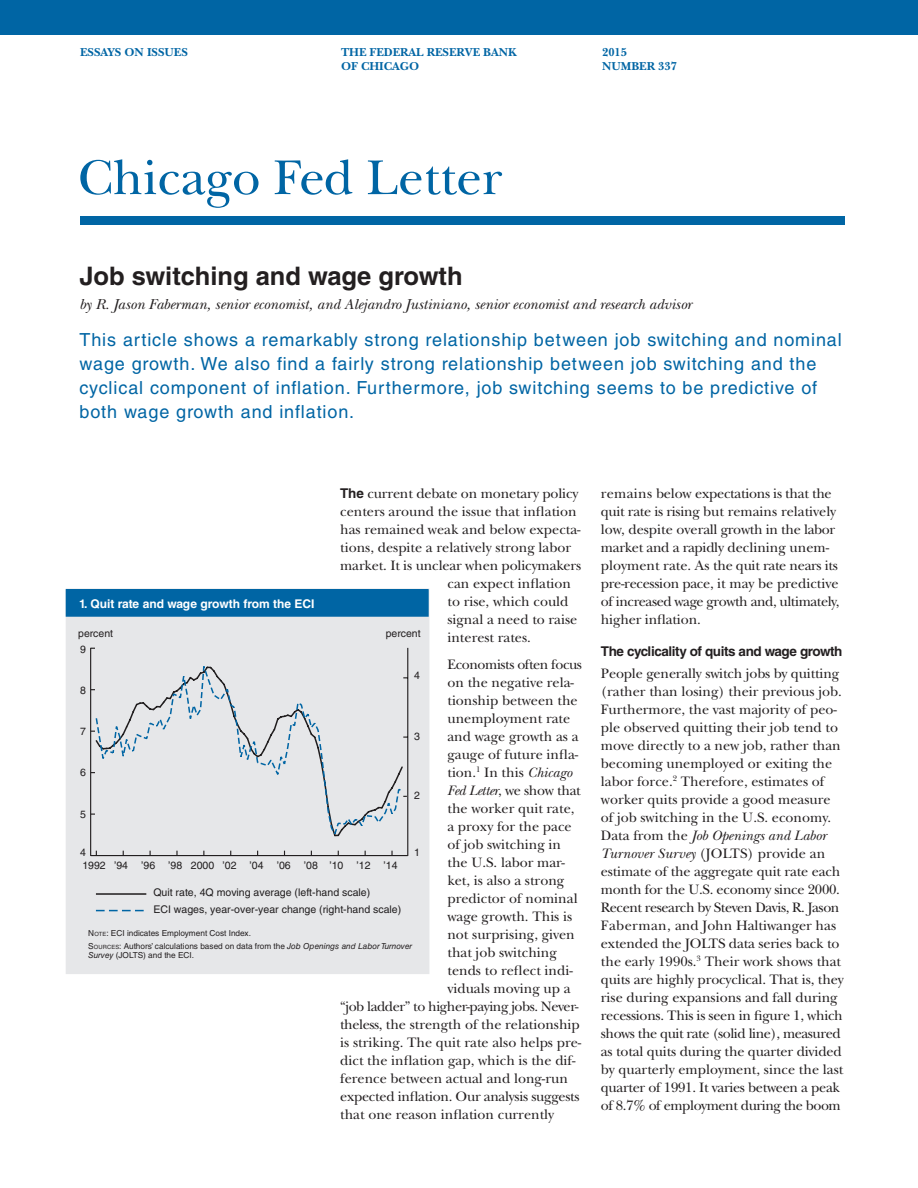
<style>
.page{position:relative;width:918px;height:1188px;background:#fff}
.page>*{position:absolute;margin:0;border:0;box-sizing:border-box;transform-origin:0 0}
.Chicago_Fed_Letter_t{font:51px "New Baskerville Std";color:#0065a4}
.headline{font:700 25.5px "Helvetica LT Std";color:#231f20}
.summary{font:18px/24px "Helvetica LT Std";letter-spacing:.05em;color:#0065a4}
.author{font:italic 15px "New Baskerville Std";color:#231f20}
.body_text{font:14.25px/18px "New Baskerville Std";color:#231f20}
.body_text-2{font:14.25px/18px "New Baskerville Std";letter-spacing:-.02em;color:#231f20}
.body_text-3{font:14.25px "New Baskerville Std";letter-spacing:-.03em;color:#231f20}
.subhead_1{font:700 13.5px "Helvetica LT Std";letter-spacing:-.03em;color:#231f20}
.Essays_on_Issues{font:700 12px "New Baskerville Std";color:#0065a4}
.table_head{font:700 12px "Helvetica LT Std";color:#fff}
.t1{font:10.5px/16.6px "Helvetica LT Std";color:#201d1e}
.chtlabel{font:10.5px "Helvetica LT Std";color:#231f20}
.chrtnote{font:8.25px/9.8px "Helvetica LT Std";color:#231f20}
.s1{font-family:"Helvetica LT Std";font-weight:700;font-size:13.5px}
.s2{font-style:italic}
.s3{font-style:inherit}
.s4{font-size:5.7px}
</style>
<div class="page">
<div style="left:0;top:0;width:918px;height:35px;background:#0065a4"></div>
<div style="left:80px;top:216px;width:764px;height:9px;background:#0065a4"></div>
<div style="left:66px;top:588px;width:363px;height:386px;background:#e6e7e9;border:2px solid #e6e7e9"></div>
<div style="left:66px;top:590px;width:362px;height:26px;background:#0065a4"></div>
<div style="left:66px;top:589px;width:363px;height:28px;border:2px solid #0065a4"></div>
<hr style="left:91px;top:855px;width:317px;height:1px;background:#201d1e">
<svg style="left:95px;top:666px;width:307px;height:170px"></svg>
<hr style="left:407px;top:648px;width:1px;height:208px;background:#201d1e">
<hr style="left:90px;top:648px;width:1px;height:208px;background:#201d1e">
<hr style="left:96px;top:893px;width:50px;height:2px;background:#201d1e">
<svg style="left:96px;top:910px;width:48px;height:1px"></svg>
<p class="Essays_on_Issues" style="left:80px;top:45px;width:109px">ESSAYS ON ISSUES</p>
<p class="Essays_on_Issues" style="left:341px;top:45px;width:177px">THE FEDERAL RESERVE BANK</p>
<p class="Essays_on_Issues" style="left:602px;top:45px;width:26px">2015</p>
<p class="Essays_on_Issues" style="left:341px;top:59px;width:80px">OF CHICAGO</p>
<p class="Essays_on_Issues" style="left:602px;top:59px;width:76px">NUMBER 337</p>
<p class="Chicago_Fed_Letter_t" style="left:78px;top:148px;width:426px">Chicago Fed Letter</p>
<p class="headline" style="left:80px;top:260px;width:385px">Job switching and wage growth</p>
<p class="author" style="left:80px;top:296px;width:614px">by R. Jason Faberman, senior economist, and Alejandro Justiniano, senior economist and research advisor</p>
<p class="summary" style="left:80px;top:328px;width:764px">This article shows a remarkably strong relationship between job switching and nominal wage growth. We also find a fairly strong relationship between job switching and the cyclical component of inflation. Furthermore, job switching seems to be predictive of both wage growth and inflation.</p>
<p class="body_text" style="left:340px;top:484px;width:240px"><span class="s1">The</span> current debate on monetary policy</p>
<p class="body_text" style="left:340px;top:502px;width:238px">centers around the issue that inflation</p>
<p class="body_text" style="left:340px;top:520px;width:242px">has remained weak and below expecta-</p>
<p class="body_text" style="left:340px;top:538px;width:232px">tions, despite a relatively strong labor</p>
<p class="body_text" style="left:340px;top:556px;width:243px">market. It is unclear when policymakers</p>
<p class="body_text" style="left:447px;top:574px;width:125px">can expect inflation</p>
<p class="body_text" style="left:447px;top:592px;width:123px">to rise, which could</p>
<p class="body_text" style="left:447px;top:610px;width:131px">signal a need to raise</p>
<p class="body_text" style="left:447px;top:628px;width:85px">interest rates.</p>
<p class="body_text-3" style="left:447px;top:656px;width:136px">Economists often focus</p>
<p class="body_text" style="left:447px;top:673px;width:128px">on the negative rela-</p>
<p class="body_text" style="left:447px;top:691px;width:132px">tionship between the</p>
<p class="body_text" style="left:447px;top:709px;width:124px">unemployment rate</p>
<p class="body_text" style="left:447px;top:727px;width:133px">and wage growth as a</p>
<p class="body_text" style="left:447px;top:745px;width:132px">gauge of future infla-</p>
<p class="body_text" style="left:447px;top:763px;width:126px">tion.<sup>1</sup> In this <span class="s2">Chicago</span></p>
<p class="body_text-2" style="left:447px;top:781px;width:135px"><span class="s2">Fed Letter</span>, we show that</p>
<p class="body_text" style="left:447px;top:799px;width:129px">the worker quit rate,</p>
<p class="body_text" style="left:447px;top:817px;width:126px">a proxy for the pace</p>
<p class="body_text" style="left:447px;top:835px;width:115px">of job switching in</p>
<p class="body_text" style="left:447px;top:853px;width:119px">the U.S. labor mar-</p>
<p class="body_text" style="left:447px;top:871px;width:118px">ket, is also a strong</p>
<p class="body_text" style="left:447px;top:889px;width:132px">predictor of nominal</p>
<p class="body_text" style="left:447px;top:907px;width:126px">wage growth. This is</p>
<p class="body_text" style="left:447px;top:925px;width:129px">not surprising, given</p>
<p class="body_text" style="left:447px;top:943px;width:111px">that job switching</p>
<p class="body_text" style="left:447px;top:961px;width:127px">tends to reflect indi-</p>
<p class="body_text" style="left:447px;top:979px;width:125px">viduals moving up a</p>
<p class="body_text-3" style="left:340px;top:998px;width:240px">“job ladder” to higher-paying jobs. Never-</p>
<p class="body_text" style="left:340px;top:1015px;width:241px">theless, the strength of the relationship</p>
<p class="body_text" style="left:340px;top:1033px;width:243px">is striking. The quit rate also helps pre-</p>
<p class="body_text" style="left:340px;top:1051px;width:237px">dict the inflation gap, which is the dif-</p>
<p class="body_text" style="left:340px;top:1069px;width:229px">ference between actual and long-run</p>
<p class="body_text-2" style="left:340px;top:1087px;width:241px">expected inflation. Our analysis suggests</p>
<p class="body_text" style="left:340px;top:1105px;width:216px">that one reason inflation currently</p>
<p class="table_head" style="left:79px;top:597px;width:237px">1. Quit rate and wage growth from the ECI</p>
<p class="chtlabel" style="left:78px;top:627px;width:36px">percent</p>
<p class="chtlabel" style="left:386px;top:627px;width:36px">percent</p>
<p class="t1" style="left:80px;top:641px;width:7px">9</p>
<p class="t1" style="left:414px;top:667px;width:7px">4</p>
<p class="t1" style="left:80px;top:682px;width:7px">8</p>
<p class="t1" style="left:80px;top:723px;width:7px">7</p>
<p class="t1" style="left:414px;top:728px;width:7px">3</p>
<p class="t1" style="left:80px;top:764px;width:7px">6</p>
<p class="t1" style="left:414px;top:787px;width:7px">2</p>
<p class="t1" style="left:80px;top:805px;width:7px">5</p>
<p class="t1" style="left:414px;top:844px;width:7px">1</p>
<p class="t1" style="left:80px;top:844px;width:7px">4</p>
<p class="t1" style="left:82px;top:857px;width:317px">1992 ’94 ’96 ’98 2000 ’02 ’04 ’06 ’08 ’10 ’12 ’14</p>
<p class="t1" style="left:153px;top:884px;width:249px">Quit rate, 4Q moving average (left-hand scale)<br>ECI wages, year-over-year change (right-hand scale)</p>
<p class="chrtnote" style="left:88px;top:928px;width:164px"><span class="s3">N</span><span class="s4">OTE</span><span class="s3">:</span> ECI indicates Employment Cost Index.</p>
<p class="chrtnote" style="left:88px;top:941px;width:326px"><span class="s3">S</span><span class="s4">OURCES</span><span class="s3">:</span> Authors’ calculations based on data from the <span class="s2">Job Openings and Labor Turnover<br>Survey</span> (JOLTS) and the ECI.</p>
<p class="body_text-2" style="left:601px;top:484px;width:240px">remains below expectations is that the quit rate is rising but remains relatively low, despite overall growth in the labor market and a rapidly declining unem&shy;ployment rate. As the quit rate nears its pre-recession pace, it may be predictive of increased wage growth and, ultimately, higher inflation.</p>
<p class="subhead_1" style="left:601px;top:643px;width:243px">The cyclicality of quits and wage growth</p>
<p class="body_text" style="left:601px;top:664px;width:244px">People generally switch jobs by quitting (rather than losing) their previous job.<br>Furthermore, the vast majority of peo&shy;ple observed quitting their job tend to move directly to a new job, rather than becoming unemployed or exiting the labor force.<sup>2</sup> Therefore, estimates of worker quits provide a good measure of job switching in the U.S. economy.<br>Data from the <span class="s2">Job Openings and Labor Turnover Survey</span> (JOLTS) provide an estimate of the aggregate quit rate each month for the U.S. economy since 2000.<br>Recent research by Steven Davis, R. Jason Faberman, and John Haltiwanger has extended the JOLTS data series back to the early 1990s.<sup>3</sup> Their work shows that quits are highly procyclical. That is, they rise during expansions and fall during recessions. This is seen in figure 1, which shows the quit rate (solid line), measured as total quits during the quarter divided by quarterly employment, since the last quarter of 1991. It varies between a peak of 8.7% of employment during the boom</p>
</div>
